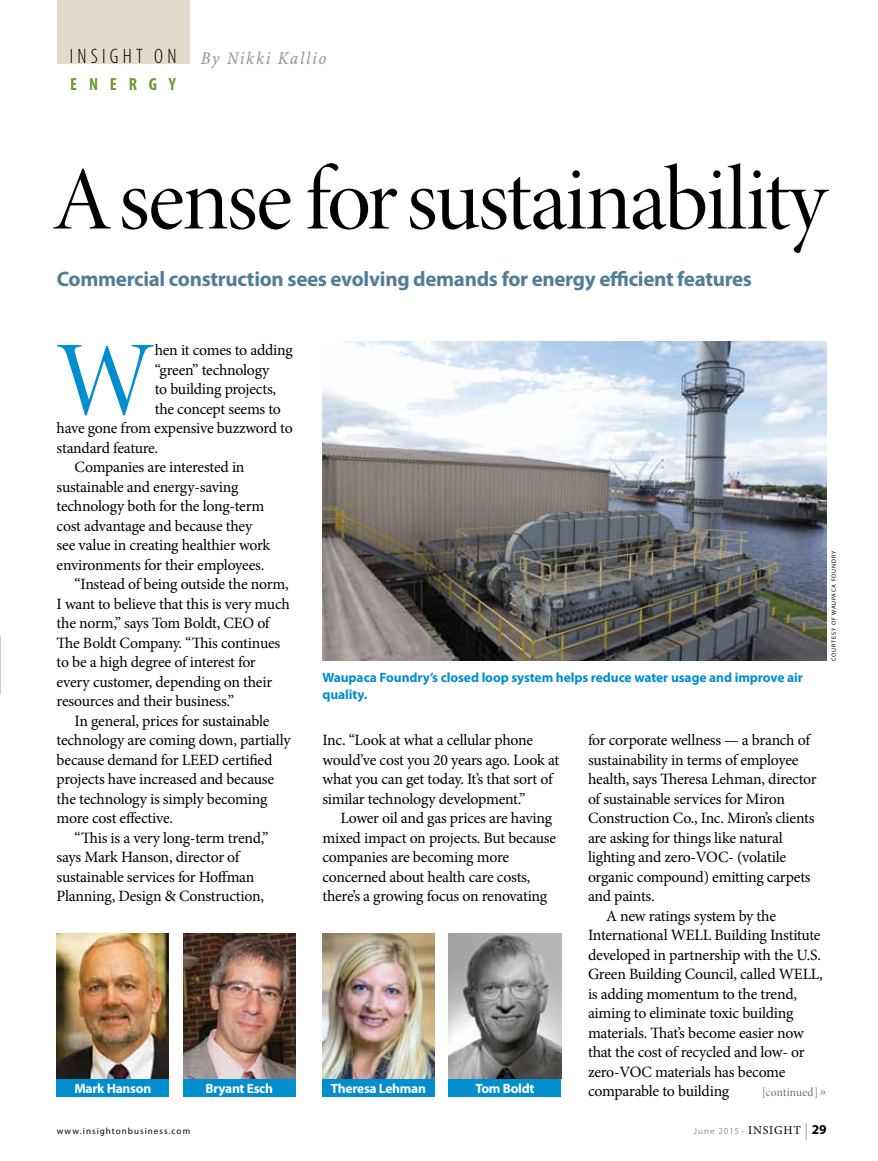
<style>
.page{position:relative;width:878px;height:1161px;background:#fff}
.page>*{position:absolute;margin:0;border:0;box-sizing:border-box;transform-origin:0 0}
.t1{font:106.05px "Minion Pro Disp";color:#008ecf}
.t2{font:90.75px "Minion Pro Disp";letter-spacing:-.025em;color:#000}
.t3{font:700 21px "Myriad Pro";letter-spacing:-.015em;color:#527d97}
.t4{font:300 condensed 21px "Myriad Pro";letter-spacing:.2em;color:#000}
.t5{font:18px "Minion Pro Cn It Capt";letter-spacing:.09em;color:#939598}
.t6{font:700 condensed 17.55px "Myriad Pro";letter-spacing:.675em;color:#6e9934}
.t7{font:15.75px/19.5px "Minion Pro";letter-spacing:-.015em;color:#000}
.t8{font:700 13.5px/16.5px "Myriad Pro";letter-spacing:-.005em;color:#008ecf}
.t9{font:700 13.5px "Myriad Pro";letter-spacing:-.02em;color:#fff}
.t10{font:12px "Minion Pro Disp";letter-spacing:.02em;color:#636466}
.t11{font:9px "Myriad Pro";letter-spacing:.115em;color:#000}
.t12{font:9px "Myriad Pro";letter-spacing:.11em;color:#939598}
.t13{font:6px "Myriad Pro";letter-spacing:.14em;color:#000}
.s1{font-size:16.5px}
.s2{font-size:6px}
.s3{font-family:"Minion Pro";font-size:12px;color:#000}
.s4{font-family:"Helvetica Neue LT Std";font-weight:300;font-size:16.5px}
.s5{font-weight:700;font-size:13.5px;color:#000}
</style>
<div class="page">
<div style="left:57px;top:0;width:132px;height:64px;background:#e4dcca"></div>
<img style="left:322px;top:342px;width:504px;height:318px">
<img style="left:57px;top:934px;width:112px;height:145px">
<img style="left:322px;top:934px;width:112px;height:145px">
<img style="left:183px;top:934px;width:112px;height:145px">
<img style="left:449px;top:934px;width:112px;height:145px">
<div style="left:57px;top:1079px;width:112px;height:17px;background:#008ecf"></div>
<div style="left:183px;top:1079px;width:112px;height:17px;background:#008ecf"></div>
<div style="left:322px;top:1079px;width:112px;height:17px;background:#008ecf"></div>
<div style="left:449px;top:1079px;width:112px;height:17px;background:#008ecf"></div>
<h3 class="t4" style="left:70px;top:45px;width:108px">INSIGHT ON</h3>
<p class="t6" style="left:70px;top:74px;width:107px">ENERGY</p>
<p class="t5" style="left:201px;top:47px;width:127px">By Nikki Kallio</p>
<h2 class="t2" style="left:52px;top:145px;width:776px">A sense for sustainability</h2>
<h3 class="t3" style="left:57px;top:267px;width:696px">Commercial construction sees evolving demands for energy efficient features</h3>
<h1 class="t1" style="left:57px;top:316px;width:99px">W</h1>
<p class="t7" style="left:155px;top:340px;width:140px">hen it comes to adding</p>
<p class="t7" style="left:155px;top:360px;width:116px">“green” technology</p>
<p class="t7" style="left:155px;top:379px;width:123px">to building projects,</p>
<p class="t7" style="left:155px;top:399px;width:128px">the concept seems to</p>
<p class="t7" style="left:57px;top:418px;width:238px">have gone from expensive buzzword to</p>
<p class="t7" style="left:57px;top:438px;width:103px">standard feature.</p>
<p class="t7" style="left:75px;top:457px;width:171px">Companies are interested in</p>
<p class="t7" style="left:57px;top:477px;width:183px">sustainable and energy-saving</p>
<p class="t7" style="left:57px;top:496px;width:209px">technology both for the long-term</p>
<p class="t7" style="left:57px;top:516px;width:197px">cost advantage and because they</p>
<p class="t7" style="left:57px;top:535px;width:215px">see value in creating healthier work</p>
<p class="t7" style="left:57px;top:555px;width:209px">environments for their employees.</p>
<p class="t7" style="left:75px;top:574px;width:215px">“Instead of being outside the norm,</p>
<p class="t7" style="left:57px;top:594px;width:235px">I want to believe that this is very much</p>
<p class="t7" style="left:57px;top:613px;width:214px">the norm,” says Tom Boldt, CEO of</p>
<p class="t7" style="left:57px;top:633px;width:225px">The Boldt Company. “This continues</p>
<p class="t7" style="left:57px;top:652px;width:201px">to be a high degree of interest for</p>
<p class="t7" style="left:57px;top:672px;width:217px">every customer, depending on their</p>
<p class="t7" style="left:57px;top:691px;width:179px">resources and their business.”</p>
<p class="t7" style="left:75px;top:711px;width:196px">In general, prices for sustainable</p>
<p class="t7" style="left:57px;top:730px;width:235px">technology are coming down, partially</p>
<p class="t7" style="left:57px;top:750px;width:217px">because demand for LEED certified</p>
<p class="t7" style="left:57px;top:769px;width:219px">projects have increased and because</p>
<p class="t7" style="left:57px;top:789px;width:212px">the technology is simply becoming</p>
<p class="t7" style="left:57px;top:808px;width:118px">more cost effective.</p>
<p class="t7" style="left:75px;top:828px;width:195px">“This is a very long-term trend,”</p>
<p class="t7" style="left:57px;top:847px;width:184px">says Mark Hanson, director of</p>
<p class="t7" style="left:57px;top:867px;width:199px">sustainable services for Hoffman</p>
<p class="t7" style="left:57px;top:886px;width:209px">Planning, Design &amp; Construction,</p>
<p class="t8" style="left:322px;top:670px;width:482px">Waupaca Foundry’s closed loop system helps reduce water usage and improve air quality.</p>
<p class="t13" style="left:830px;top:661px;width:111px;rotate:-90deg">COURTESY OF WAUPACA FOUNDRY</p>
<p class="t7" style="left:322px;top:730px;width:238px">Inc. “Look at what a cellular phone would’ve cost you 20 years ago. Look at what you can get today. It’s that sort of similar technology development.”</p>
<p class="t7" style="left:322px;top:808px;width:235px;text-indent:18px">Lower oil and gas prices are having mixed impact on projects. But because companies are becoming more concerned about health care costs, there’s a growing focus on renovating</p>
<p class="t7" style="left:588px;top:730px;width:223px">for corporate wellness — a branch of</p>
<p class="t7" style="left:588px;top:750px;width:212px">sustainability in terms of employee</p>
<p class="t7" style="left:588px;top:769px;width:230px">health, says Theresa Lehman, director</p>
<p class="t7" style="left:588px;top:789px;width:198px">of sustainable services for Miron</p>
<p class="t7" style="left:588px;top:808px;width:228px">Construction Co., Inc. Miron’s clients</p>
<p class="t7" style="left:588px;top:828px;width:196px">are asking for things like natural</p>
<p class="t7" style="left:588px;top:847px;width:200px">lighting and zero-VOC- (volatile</p>
<p class="t7" style="left:588px;top:867px;width:224px">organic compound) emitting carpets</p>
<p class="t7" style="left:588px;top:886px;width:68px">and paints.</p>
<p class="t7" style="left:606px;top:906px;width:171px">A new ratings system by the</p>
<p class="t7" style="left:588px;top:925px;width:234px">International WELL Building Institute</p>
<p class="t7" style="left:588px;top:945px;width:234px">developed in partnership with the U.S.</p>
<p class="t7" style="left:588px;top:964px;width:236px">Green Building Council, called WELL,</p>
<p class="t7" style="left:588px;top:984px;width:210px">is adding momentum to the trend,</p>
<p class="t7" style="left:588px;top:1003px;width:207px">aiming to eliminate toxic building</p>
<p class="t7" style="left:588px;top:1023px;width:217px">materials. That’s become easier now</p>
<p class="t7" style="left:588px;top:1042px;width:218px">that the cost of recycled and low- or</p>
<p class="t7" style="left:588px;top:1062px;width:199px">zero-VOC materials has become</p>
<p class="t9" style="left:74px;top:1081px;width:78px">Mark Hanson</p>
<p class="t9" style="left:205px;top:1081px;width:69px">Bryant Esch</p>
<p class="t9" style="left:331px;top:1081px;width:97px">Theresa Lehman</p>
<p class="t9" style="left:475px;top:1081px;width:61px">Tom Boldt</p>
<p class="t7" style="left:588px;top:1081px;width:143px">comparable to building</p>
<p class="t10" style="left:762px;top:1085px;width:66px">[continued] <span class="s1">»</span></p>
<p class="t11" style="left:57px;top:1126px;width:135px">www.insightonbusiness.com</p>
<p class="t12" style="left:693px;top:1126px;width:134px">June 2015 <span class="s2">•</span> <span class="s3">INSIGHT</span> <span class="s4">|</span> <span class="s5">29</span></p>
</div>
